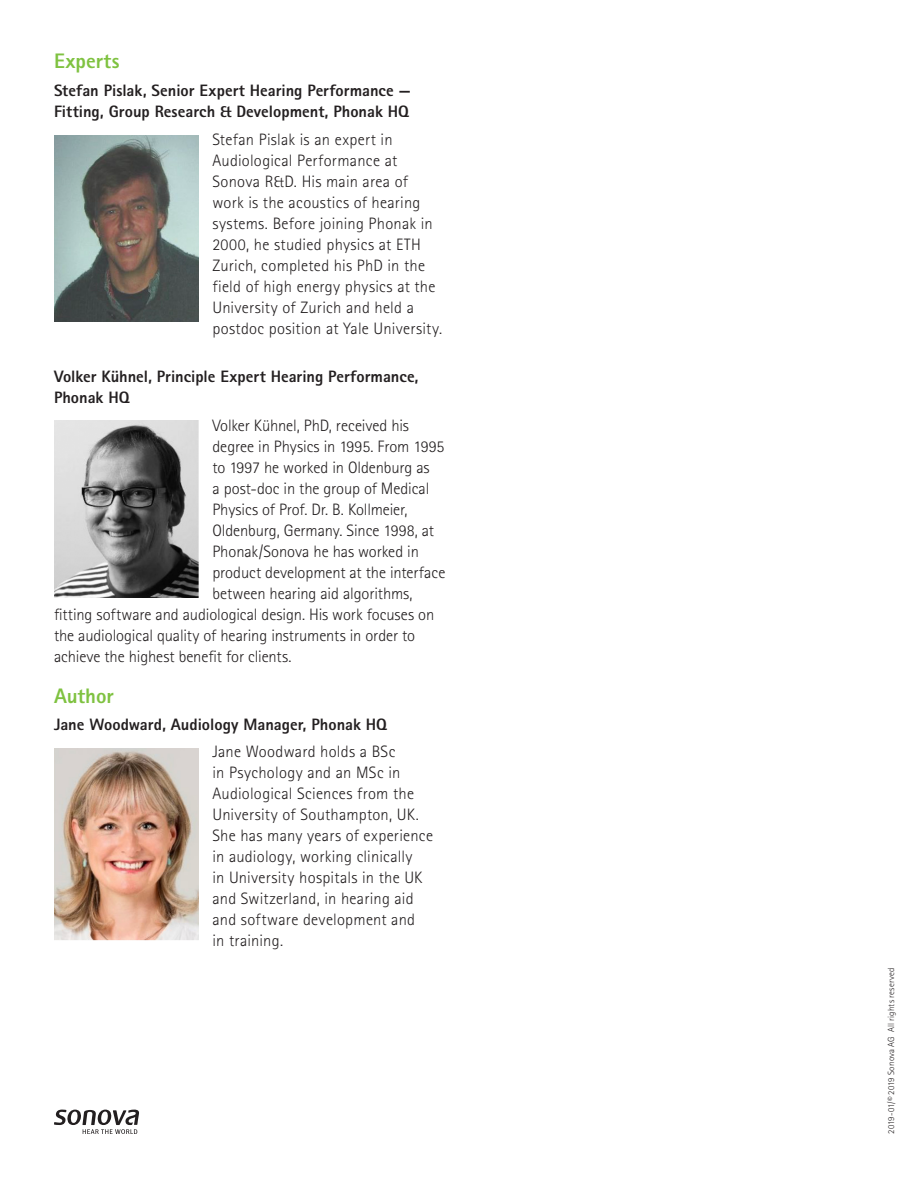
<style>
.page{position:relative;width:918px;height:1188px;background:#fff}
.page>*{position:absolute;margin:0;border:0;box-sizing:border-box;transform-origin:0 0}
.t1{font:800 21px "Rotis Sans Serif Pro";color:#7fc241}
.t2{font:300 16.5px/21px "Rotis Sans Serif Pro";letter-spacing:.005em;color:#231f20}
.t3{font:800 16.5px/21px "Rotis Sans Serif Pro";color:#231f20}
.t4{font:300 9px "Rotis Sans Serif Pro";letter-spacing:.015em;color:#231f20}
</style>
<div class="page">
<img style="left:54px;top:421px;width:145px;height:177px">
<img style="left:54px;top:136px;width:145px;height:185px">
<img style="left:54px;top:749px;width:145px;height:192px">
<svg style="left:54px;top:1110px;width:85px;height:24px"></svg>
<p class="t1" style="left:54px;top:48px;width:67px">Experts</p>
<p class="t3" style="left:54px;top:80px;width:358px">Stefan Pislak, Senior Expert Hearing Performance —<br>Fitting, Group Research &amp; Development, Phonak HQ</p>
<p class="t2" style="left:212px;top:129px;width:231px">Stefan Pislak is an expert in<br>Audiological Performance at<br>Sonova R&amp;D. His main area of work is the acoustics of hearing systems. Before joining Phonak in<br>2000, he studied physics at ETH<br>Zurich, completed his PhD in the field of high energy physics at the<br>University of Zurich and held a postdoc position at Yale University.</p>
<p class="t3" style="left:54px;top:366px;width:366px">Volker Kühnel, Principle Expert Hearing Performance,<br>Phonak HQ</p>
<p class="t2" style="left:212px;top:415px;width:198px">Volker Kühnel, PhD, received his</p>
<p class="t2" style="left:212px;top:436px;width:234px">degree in Physics in 1995. From 1995</p>
<p class="t2" style="left:212px;top:457px;width:219px">to 1997 he worked in Oldenburg as</p>
<p class="t2" style="left:212px;top:478px;width:218px">a post-doc in the group of Medical</p>
<p class="t2" style="left:212px;top:499px;width:197px">Physics of Prof. Dr. B. Kollmeier,</p>
<p class="t2" style="left:212px;top:520px;width:223px">Oldenburg, Germany. Since 1998, at</p>
<p class="t2" style="left:212px;top:541px;width:208px">Phonak/Sonova he has worked in</p>
<p class="t2" style="left:212px;top:562px;width:235px">product development at the interface</p>
<p class="t2" style="left:212px;top:583px;width:202px">between hearing aid algorithms,</p>
<p class="t2" style="left:54px;top:604px;width:382px">fitting software and audiological design. His work focuses on</p>
<p class="t2" style="left:54px;top:625px;width:363px">the audiological quality of hearing instruments in order to</p>
<p class="t2" style="left:54px;top:646px;width:239px">achieve the highest benefit for clients.</p>
<p class="t1" style="left:54px;top:683px;width:61px">Author</p>
<p class="t3" style="left:54px;top:713px;width:335px">Jane Woodward, Audiology Manager, Phonak HQ</p>
<p class="t2" style="left:212px;top:741px;width:222px">Jane Woodward holds a BSc<br>in Psychology and an MSc in<br>Audiological Sciences from the<br>University of Southampton, UK.<br>She has many years of experience in audiology, working clinically<br>in University hospitals in the UK and Switzerland, in hearing aid and software development and<br>in training.</p>
<p class="t4" style="left:886px;top:1134px;width:168px;rotate:-90deg">2019-01/© 2019 Sonova AG All rights reserved</p>
</div>
